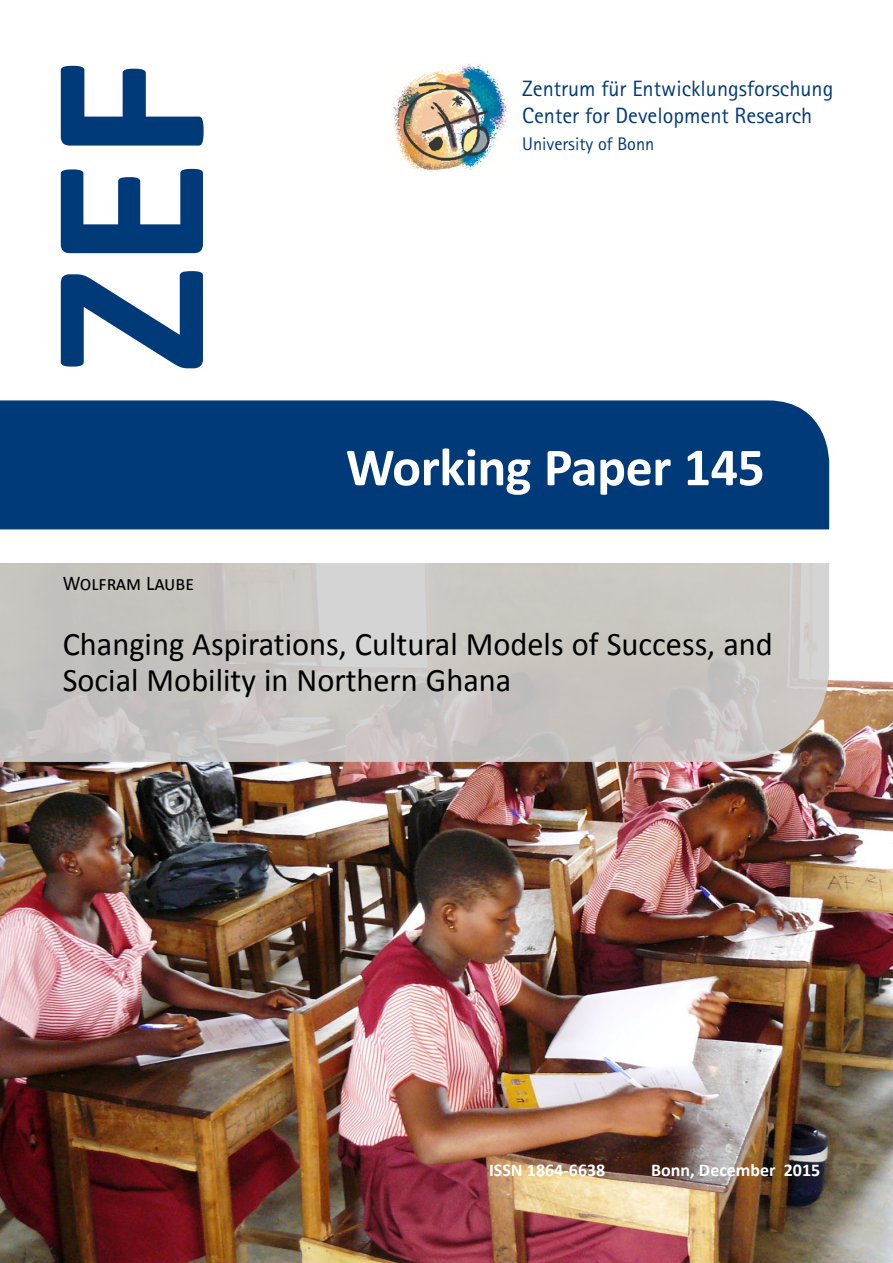
<style>
.page{position:relative;width:893px;height:1263px;background:#fff}
.page>*{position:absolute;margin:0;border:0;box-sizing:border-box;transform-origin:0 0}
.t1{font:700 225px "Calibri";color:#003a78}
.t2{font:700 54px "Calibri";letter-spacing:-.01em;color:#fff}
.t3{font:33px/36px "Calibri";color:#000}
.t4{font:22.2px/26.7px "Rotis Sans Serif Std";color:#003a78}
.t5{font:21px "Calibri";color:#000;scale:.95 1}
.t6{font:18.3px "Rotis Sans Serif Std";color:#003a78}
.t7{font:700 18px "Calibri";color:#fff}
</style>
<div class="page">
<img style="left:0;top:680px;width:893px;height:583px">
<div style="left:0;top:400px;width:829px;height:129px;background:#003a78"></div>
<img style="left:392px;top:64px;width:116px;height:109px">
<svg style="left:0;top:563px;width:829px;height:199px;fill:#c9c5c1"></svg>
<h1 class="t1" style="left:-16px;top:374px;width:318px;rotate:-90deg">ZEF</h1>
<p class="t5" style="left:63px;top:570px;width:140px">Wolfram Laube</p>
<p class="t4" style="left:522px;top:75px;width:313px">Zentrum für Entwicklungsforschung<br>Center for Development Research</p>
<p class="t6" style="left:522px;top:133px;width:134px">University of Bonn</p>
<h2 class="t2" style="left:346px;top:433px;width:420px">Working Paper 145</h2>
<p class="t3" style="left:63px;top:626px;width:712px">Changing Aspirations, Cultural Models of Success, and<br>Social Mobility in Northern Ghana</p>
<p class="t7" style="left:489px;top:1158px;width:118px">ISSN 1864-6638</p>
<p class="t7" style="left:651px;top:1158px;width:171px">Bonn, December 2015</p>
</div>
